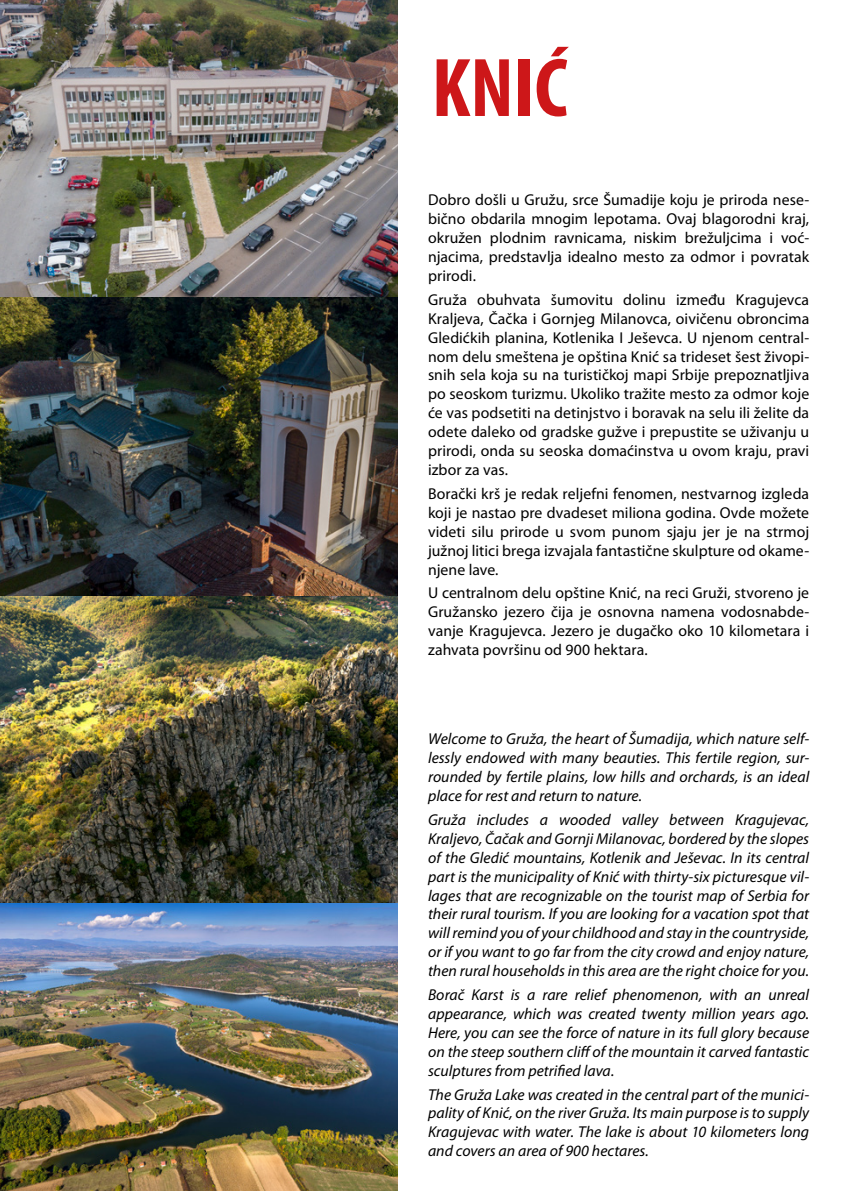
<style>
.page{position:relative;width:844px;height:1191px;background:#fff}
.page>*{position:absolute;margin:0;border:0;box-sizing:border-box;transform-origin:0 0}
.t1{font:700 condensed 84px "Myriad Pro";color:#cd1719}
.t2{font:italic 15.75px/18.9px "Myriad Pro";color:#000;text-align:justify}
.t3{font:15.75px/18.9px "Myriad Pro";letter-spacing:.005em;color:#000;text-align:justify}
</style>
<div class="page">
<img style="left:0;top:0;width:397px;height:1191px">
<h1 class="t1" style="left:431px;top:35px;width:137px">KNIĆ</h1>
<p class="t3" style="left:428px;top:190px;width:382px">Dobro došli u Gružu, srce Šumadije koju je priroda nese&shy;bično obdarila mnogim lepotama. Ovaj blagorodni kraj, okružen plodnim ravnicama, niskim brežuljcima i voć&shy;njacima, predstavlja idealno mesto za odmor i povratak prirodi.</p>
<p class="t3" style="left:428px;top:290px;width:382px">Gruža obuhvata šumovitu dolinu između Kragujevca Kraljeva, Čačka i Gornjeg Milanovca, oivičenu obroncima Gledićkih planina, Kotlenika I Ješevca. U njenom central&shy;nom delu smeštena je opština Knić sa trideset šest živopi&shy;snih sela koja su na turističkoj mapi Srbije prepoznatljiva po seoskom turizmu. Ukoliko tražite mesto za odmor koje će vas podsetiti na detinjstvo i boravak na selu ili želite da odete daleko od gradske gužve i prepustite se uživanju u prirodi, onda su seoska domaćinstva u ovom kraju, pravi izbor za vas.</p>
<p class="t3" style="left:428px;top:484px;width:382px">Borački krš je redak reljefni fenomen, nestvarnog izgleda koji je nastao pre dvadeset miliona godina. Ovde možete videti silu prirode u svom punom sjaju jer je na strmoj južnoj litici brega izvajala fantastične skulpture od okame&shy;njene lave.</p>
<p class="t3" style="left:428px;top:583px;width:382px">U centralnom delu opštine Knić, na reci Gruži, stvoreno je Gružansko jezero čija je osnovna namena vodosnabde&shy;vanje Kragujevca. Jezero je dugačko oko 10 kilometara i zahvata površinu od 900 hektara.</p>
<p class="t2" style="left:428px;top:729px;width:382px">Welcome to Gruža, the heart of Šumadija, which nature self&shy;lessly endowed with many beauties. This fertile region, sur&shy;rounded by fertile plains, low hills and orchards, is an ideal place for rest and return to nature.</p>
<p class="t2" style="left:428px;top:810px;width:382px">Gruža includes a wooded valley between Kragujevac, Kraljevo, Čačak and Gornji Milanovac, bordered by the slopes of the Gledić mountains, Kotlenik and Ješevac. In its central part is the municipality of Knić with thirty-six picturesque vil&shy;lages that are recognizable on the tourist map of Serbia for their rural tourism. If you are looking for a vacation spot that will remind you of your childhood and stay in the countryside, or if you want to go far from the city crowd and enjoy nature, then rural households in this area are the right choice for you.</p>
<p class="t2" style="left:428px;top:985px;width:382px">Borač Karst is a rare relief phenomenon, with an unreal appearance, which was created twenty million years ago.<br>Here, you can see the force of nature in its full glory because on the steep southern cliff of the mountain it carved fantastic sculptures from petrified lava.</p>
<p class="t2" style="left:428px;top:1084px;width:382px">The Gruža Lake was created in the central part of the munici&shy;pality of Knić, on the river Gruža. Its main purpose is to supply Kragujevac with water. The lake is about 10 kilometers long and covers an area of 900 hectares.</p>
</div>
